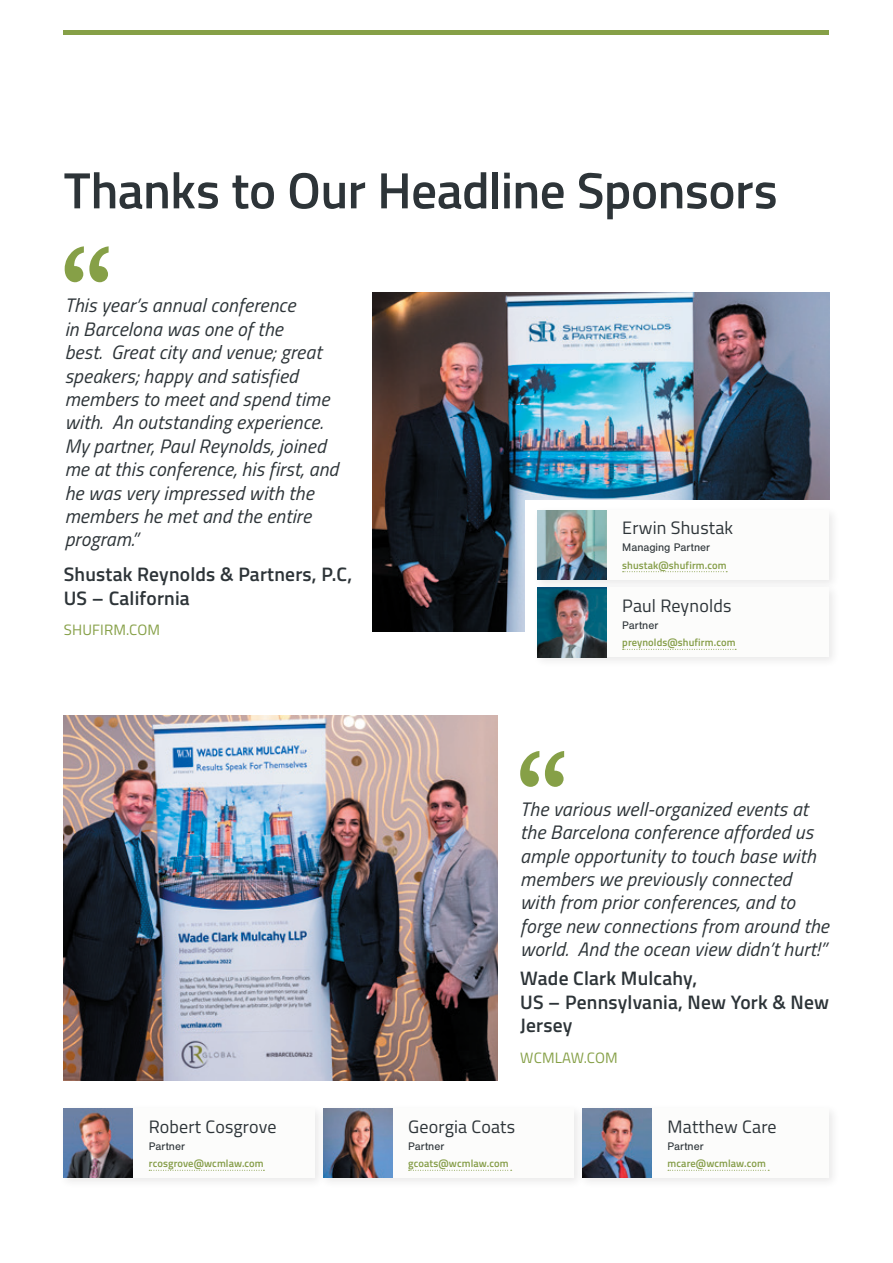
<style>
.page{position:relative;width:893px;height:1263px;background:#fff}
.page>*{position:absolute;margin:0;border:0;box-sizing:border-box;transform-origin:0 0}
.Page_title{font:600 51px "Titillium";letter-spacing:-.01em;color:#2d3438}
.t1{font:italic 19.5px/23.4px "Titillium";letter-spacing:.01em;color:#2d3438}
.t2{font:600 19.5px/23.4px "Titillium";letter-spacing:.01em;color:#2d3438}
.t3{font:18px "Titillium";letter-spacing:.01em;color:#2d3438}
.t4{font:15px "Titillium";letter-spacing:.01em;color:#86a047}
.t5{font:11.4px "Nimbus San";color:#2d3438}
.Profile_-_Contact{font:600 10.5px "Titillium";letter-spacing:.01em;color:#859d48}
</style>
<div class="page">
<hr style="left:64px;top:31px;width:765px;height:4px;background:#86a047">
<img style="left:373px;top:292px;width:456px;height:339px">
<div style="left:525px;top:500px;width:309px;height:146px;background:#fff"></div>
<div style="left:532px;top:505px;width:308px;height:85px;background:#231f20;opacity:.1"></div>
<div style="left:537px;top:510px;width:292px;height:69px;background:#fcfcfb"></div>
<svg style="left:623px;top:571px;width:104px;height:1px"></svg>
<img style="left:537px;top:510px;width:69px;height:69px">
<div style="left:532px;top:583px;width:308px;height:85px;background:#f7f7f7"></div>
<div style="left:537px;top:588px;width:292px;height:69px;background:#fcfcfb"></div>
<svg style="left:623px;top:649px;width:113px;height:1px"></svg>
<img style="left:537px;top:588px;width:69px;height:69px">
<img style="left:63px;top:715px;width:434px;height:366px">
<div style="left:318px;top:1103px;width:267px;height:86px;background:#fcfcfb"></div>
<svg style="left:409px;top:1170px;width:103px;height:1px"></svg>
<img style="left:326px;top:1109px;width:66px;height:69px">
<div style="left:59px;top:1103px;width:267px;height:86px;background:#fcfcfb"></div>
<svg style="left:149px;top:1170px;width:115px;height:1px"></svg>
<img style="left:64px;top:1109px;width:69px;height:68px">
<div style="left:577px;top:1103px;width:263px;height:86px;background:#fcfcfb"></div>
<svg style="left:668px;top:1170px;width:101px;height:1px"></svg>
<img style="left:583px;top:1109px;width:69px;height:69px">
<svg style="left:65px;top:246px;width:44px;height:36px"></svg>
<svg style="left:520px;top:751px;width:44px;height:36px"></svg>
<p class="Page_title" style="left:64px;top:152px;width:715px">Thanks to Our Headline Sponsors</p>
<h2 class="t1" style="left:65px;top:293px;width:275px">This year’s annual conference<br>in Barcelona was one of the<br>best. Great city and venue; great speakers; happy and satisfied members to meet and spend time with. An outstanding experience.<br>My partner, Paul Reynolds, joined me at this conference, his first, and he was very impressed with the members he met and the entire program.”</h2>
<h2 class="t2" style="left:64px;top:562px;width:290px">Shustak Reynolds &amp; Partners, P.C,<br>US – California</h2>
<h2 class="t4" style="left:64px;top:619px;width:98px">SHUFIRM.COM</h2>
<h2 class="t3" style="left:622px;top:515px;width:112px">Erwin Shustak</h2>
<p class="t5" style="left:622px;top:541px;width:89px">Managing Partner</p>
<p class="Profile_-_Contact" style="left:622px;top:557px;width:106px">shustak@shufirm.com</p>
<h2 class="t3" style="left:622px;top:593px;width:111px">Paul Reynolds</h2>
<p class="t5" style="left:622px;top:618px;width:38px">Partner</p>
<p class="Profile_-_Contact" style="left:622px;top:635px;width:115px">preynolds@shufirm.com</p>
<h2 class="t3" style="left:149px;top:1113px;width:129px">Robert Cosgrove</h2>
<p class="t5" style="left:149px;top:1139px;width:38px">Partner</p>
<p class="Profile_-_Contact" style="left:149px;top:1156px;width:116px">rcosgrove@wcmlaw.com</p>
<h2 class="t1" style="left:520px;top:796px;width:310px">The various well-organized events at the Barcelona conference afforded us ample opportunity to touch base with members we previously connected with from prior conferences, and to forge new connections from around the world. And the ocean view didn’t hurt!”</h2>
<h2 class="t2" style="left:520px;top:966px;width:310px">Wade Clark Mulcahy,<br>US – Pennsylvania, New York &amp; New<br>Jersey</h2>
<h2 class="t4" style="left:520px;top:1046px;width:99px">WCMLAW.COM</h2>
<h2 class="t3" style="left:408px;top:1113px;width:108px">Georgia Coats</h2>
<p class="t5" style="left:408px;top:1139px;width:38px">Partner</p>
<p class="Profile_-_Contact" style="left:408px;top:1156px;width:102px">gcoats@wcmlaw.com</p>
<h2 class="t3" style="left:668px;top:1113px;width:111px">Matthew Care</h2>
<p class="t5" style="left:668px;top:1139px;width:38px">Partner</p>
<p class="Profile_-_Contact" style="left:668px;top:1156px;width:100px">mcare@wcmlaw.com</p>
</div>
